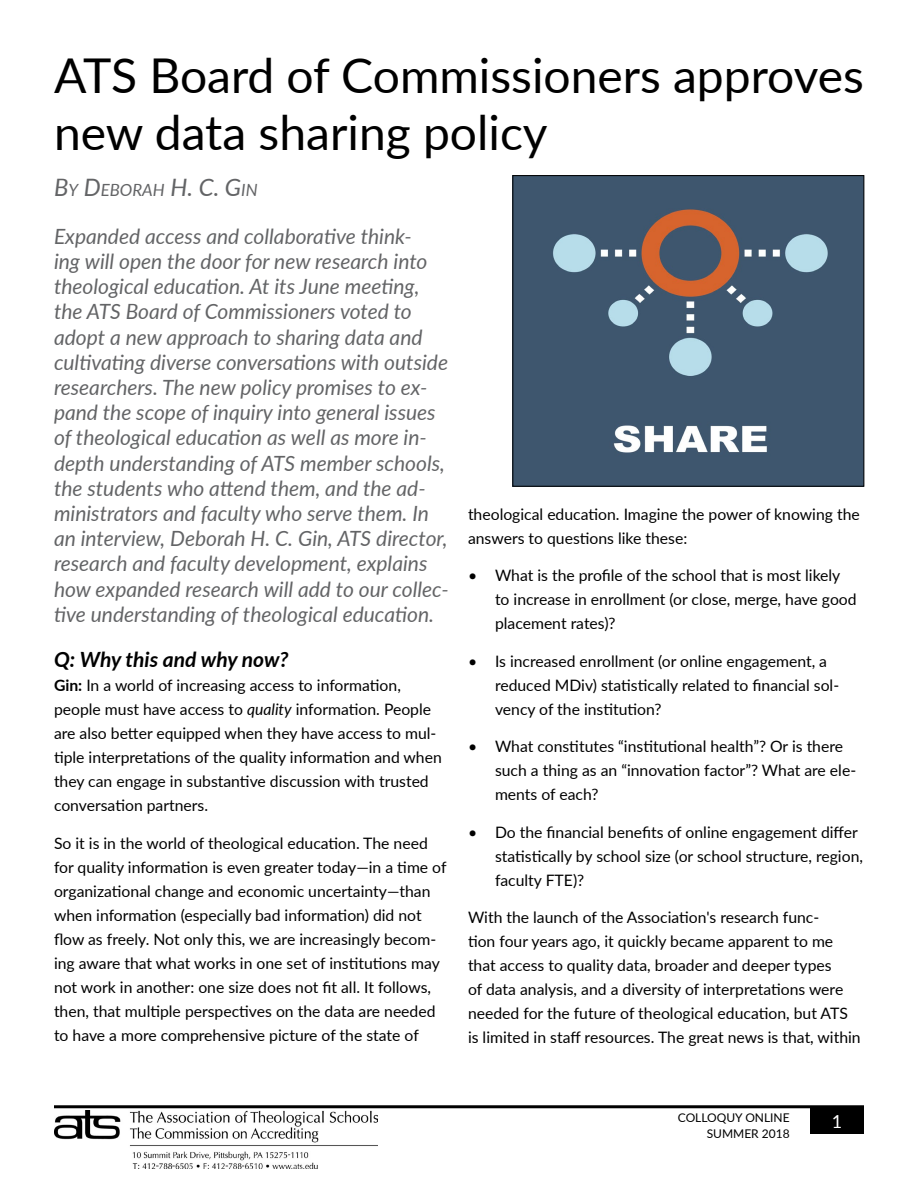
<style>
.page{position:relative;width:918px;height:1188px;background:#fff}
.page>*{position:absolute;margin:0;border:0;box-sizing:border-box;transform-origin:0 0}
.Headline{font:48px/57.6px "Lato";color:#000}
.Deckhead{font:italic 21px/25.2px "Lato";color:#636466}
.Subhead_2{font:italic 700 21px "Lato";color:#000}
.t1{font:18px "Lato";color:#fff}
.Byline{font:italic 16.8px "Lato";color:#636466}
.Body_Text{font:15.75px/24px "Lato";color:#000}
.t2{font:12px/16.5px "Lato";color:#000;text-align:right}
.s1{font-size:24px}
.s2{font-weight:700}
.s3{font-style:italic}
</style>
<div class="page">
<div style="left:810px;top:1107px;width:54px;height:27px;background:#000"></div>
<hr style="left:54px;top:1105px;width:810px;height:3px;background:#000">
<img style="left:54px;top:1110px;width:324px;height:59px">
<img style="left:515px;top:177px;width:347px;height:307px">
<div style="left:513px;top:175px;width:351px;height:311px;border:1px solid #000"></div>
<p class="Headline" style="left:54px;top:44px;width:812px">ATS Board of Commissioners approves new data sharing policy</p>
<p class="Byline" style="left:54px;top:178px;width:205px"><span class="s1">B</span>Y <span class="s1">D</span>EBORAH <span class="s1">H. C. G</span>IN</p>
<p class="Deckhead" style="left:54px;top:223px;width:396px">Expanded access and collaborative think-<br>ing will open the door for new research into theological education. At its June meeting, the ATS Board of Commissioners voted to adopt a new approach to sharing data and cultivating diverse conversations with outside researchers. The new policy promises to ex&shy;pand the scope of inquiry into general issues of theological education as well as more in&shy;depth understanding of ATS member schools, the students who attend them, and the ad&shy;ministrators and faculty who serve them. In an interview, Deborah H. C. Gin, ATS director, research and faculty development, explains how expanded research will add to our collec&shy;tive understanding of theological education.</p>
<p class="Subhead_2" style="left:54px;top:644px;width:236px">Q: Why this and why now?</p>
<p class="Body_Text" style="left:54px;top:673px;width:389px"><span class="s2">Gin:</span> In a world of increasing access to information, people must have access to <span class="s3">quality</span> information. People are also better equipped when they have access to mul&shy;tiple interpretations of the quality information and when they can engage in substantive discussion with trusted conversation partners.</p>
<p class="Body_Text" style="left:54px;top:830px;width:394px">So it is in the world of theological education. The need for quality information is even greater today—in a time of organizational change and economic uncertainty—than when information (especially bad information) did not flow as freely. Not only this, we are increasingly becom&shy;ing aware that what works in one set of institutions may not work in another: one size does not fit all. It follows, then, that multiple perspectives on the data are needed to have a more comprehensive picture of the state of</p>
<p class="Body_Text" style="left:468px;top:502px;width:393px">theological education. Imagine the power of knowing the answers to questions like these:</p>
<p class="Body_Text" style="left:495px;top:563px;width:363px;text-indent:-27px">• What is the profile of the school that is most likely to increase in enrollment (or close, merge, have good placement rates)?</p>
<p class="Body_Text" style="left:495px;top:649px;width:346px;text-indent:-27px">• Is increased enrollment (or online engagement, a reduced MDiv) statistically related to financial sol&shy;vency of the institution?</p>
<p class="Body_Text" style="left:495px;top:734px;width:363px;text-indent:-27px">• What constitutes “institutional health”? Or is there such a thing as an “innovation factor”? What are ele&shy;ments of each?</p>
<p class="Body_Text" style="left:495px;top:820px;width:370px;text-indent:-27px">• Do the financial benefits of online engagement differ statistically by school size (or school structure, region, faculty FTE)?</p>
<p class="Body_Text" style="left:468px;top:905px;width:394px">With the launch of the Association's research func-<br>tion four years ago, it quickly became apparent to me that access to quality data, broader and deeper types<br>of data analysis, and a diversity of interpretations were needed for the future of theological education, but ATS is limited in staff resources. The great news is that, within</p>
<p class="t2" style="left:678px;top:1108px;width:113px">COLLOQUY ONLINE<br>SUMMER 2018</p>
<p class="t1" style="left:832px;top:1108px;width:12px">1</p>
</div>
